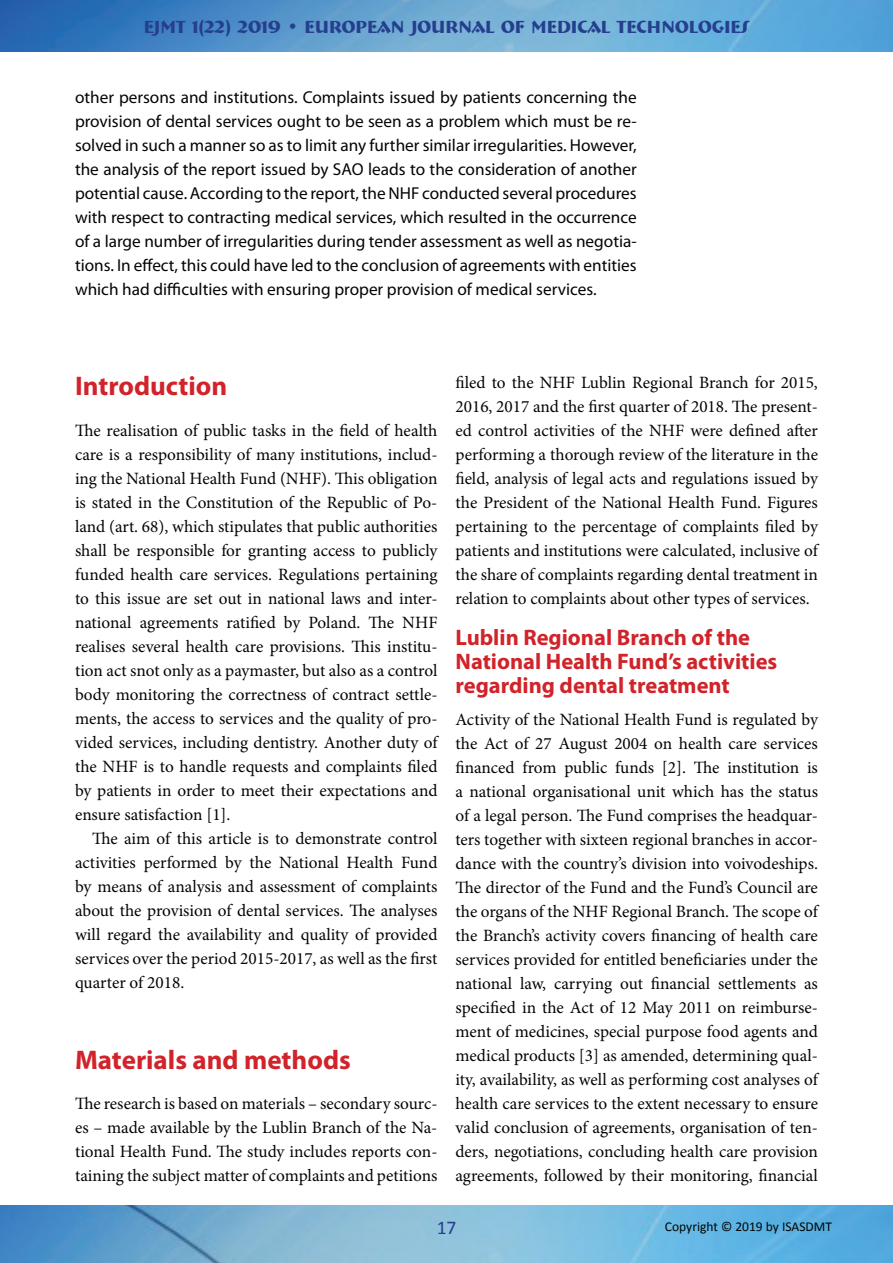
<style>
.page{position:relative;width:893px;height:1263px;background:#fff}
.page>*{position:absolute;margin:0;border:0;box-sizing:border-box;transform-origin:0 0}
.t1{font:700 27px "Myriad Pro";color:#d1232a}
.t2{font:700 22.5px/24px "Myriad Pro";color:#d1232a}
.t3{font:19.5px "Calibri";color:#253f8e}
.t4{font:700 18px "Bremen BT";color:#253f8e}
.t5{font:17.25px/24px "Minion Pro";color:#040503;text-align:justify}
.t6{font:17.25px/24px "Myriad Pro";color:#040503;text-align:justify}
.t7{font:13.5px "Calibri";color:#040503}
</style>
<div class="page">
<img style="left:0;top:0;width:893px;height:52px">
<img style="left:0;top:1205px;width:893px;height:58px">
<p class="t4" style="left:144px;top:15px;width:607px">EJMT 1(22) 2019 • EUROPEAN JOURNAL OF MEDICAL TECHNOLOGIES</p>
<p class="t6" style="left:75px;top:85px;width:563px">other persons and institutions. Complaints issued by patients concerning the provision of dental services ought to be seen as a problem which must be re&shy;solved in such a manner so as to limit any further similar irregularities. However, the analysis of the report issued by SAO leads to the consideration of another potential cause. According to the report, the NHF conducted several procedures with respect to contracting medical services, which resulted in the occurrence of a large number of irregularities during tender assessment as well as negotia&shy;tions. In effect, this could have led to the conclusion of agreements with entities which had difficulties with ensuring proper provision of medical services.</p>
<h1 class="t1" style="left:75px;top:369px;width:154px">Introduction</h1>
<p class="t5" style="left:75px;top:418px;width:364px">The realisation of public tasks in the field of health care is a responsibility of many institutions, includ&shy;ing the National Health Fund (NHF). This obligation is stated in the Constitution of the Republic of Po&shy;land (art. 68), which stipulates that public authorities shall be responsible for granting access to publicly funded health care services. Regulations pertaining to this issue are set out in national laws and inter&shy;national agreements ratified by Poland. The NHF realises several health care provisions. This institu&shy;tion act snot only as a paymaster, but also as a control body monitoring the correctness of contract settle&shy;ments, the access to services and the quality of pro&shy;vided services, including dentistry. Another duty of the NHF is to handle requests and complaints filed by patients in order to meet their expectations and ensure satisfaction [1].</p>
<p class="t5" style="left:75px;top:826px;width:364px;text-indent:17px">The aim of this article is to demonstrate control activities performed by the National Health Fund by means of analysis and assessment of complaints about the provision of dental services. The analyses will regard the availability and quality of provided services over the period 2015-2017, as well as the first quarter of 2018.</p>
<h1 class="t1" style="left:75px;top:1042px;width:277px">Materials and methods</h1>
<p class="t5" style="left:75px;top:1092px;width:364px">The research is based on materials – secondary sourc&shy;es – made available by the Lublin Branch of the Na&shy;tional Health Fund. The study includes reports con&shy;taining the subject matter of complaints and petitions</p>
<p class="t5" style="left:455px;top:370px;width:364px">filed to the NHF Lublin Regional Branch for 2015, 2016, 2017 and the first quarter of 2018. The present&shy;ed control activities of the NHF were defined after performing a thorough review of the literature in the field, analysis of legal acts and regulations issued by the President of the National Health Fund. Figures pertaining to the percentage of complaints filed by patients and institutions were calculated, inclusive of the share of complaints regarding dental treatment in relation to complaints about other types of services.</p>
<h2 class="t2" style="left:455px;top:624px;width:323px">Lublin Regional Branch of the<br>National Health Fund’s activities regarding dental treatment</h2>
<p class="t5" style="left:455px;top:708px;width:364px">Activity of the National Health Fund is regulated by the Act of 27 August 2004 on health care services financed from public funds [2]. The institution is a national organisational unit which has the status of a legal person. The Fund comprises the headquar&shy;ters together with sixteen regional branches in accor&shy;dance with the country’s division into voivodeships.<br>The director of the Fund and the Fund’s Council are the organs of the NHF Regional Branch. The scope of the Branch’s activity covers financing of health care services provided for entitled beneficiaries under the national law, carrying out financial settlements as specified in the Act of 12 May 2011 on reimburse&shy;ment of medicines, special purpose food agents and medical products [3] as amended, determining qual&shy;ity, availability, as well as performing cost analyses of health care services to the extent necessary to ensure valid conclusion of agreements, organisation of ten&shy;ders, negotiations, concluding health care provision agreements, followed by their monitoring, financial</p>
<p class="t3" style="left:437px;top:1215px;width:21px">17</p>
<p class="t7" style="left:665px;top:1218px;width:169px">Copyright © 2019 by ISASDMT</p>
</div>
